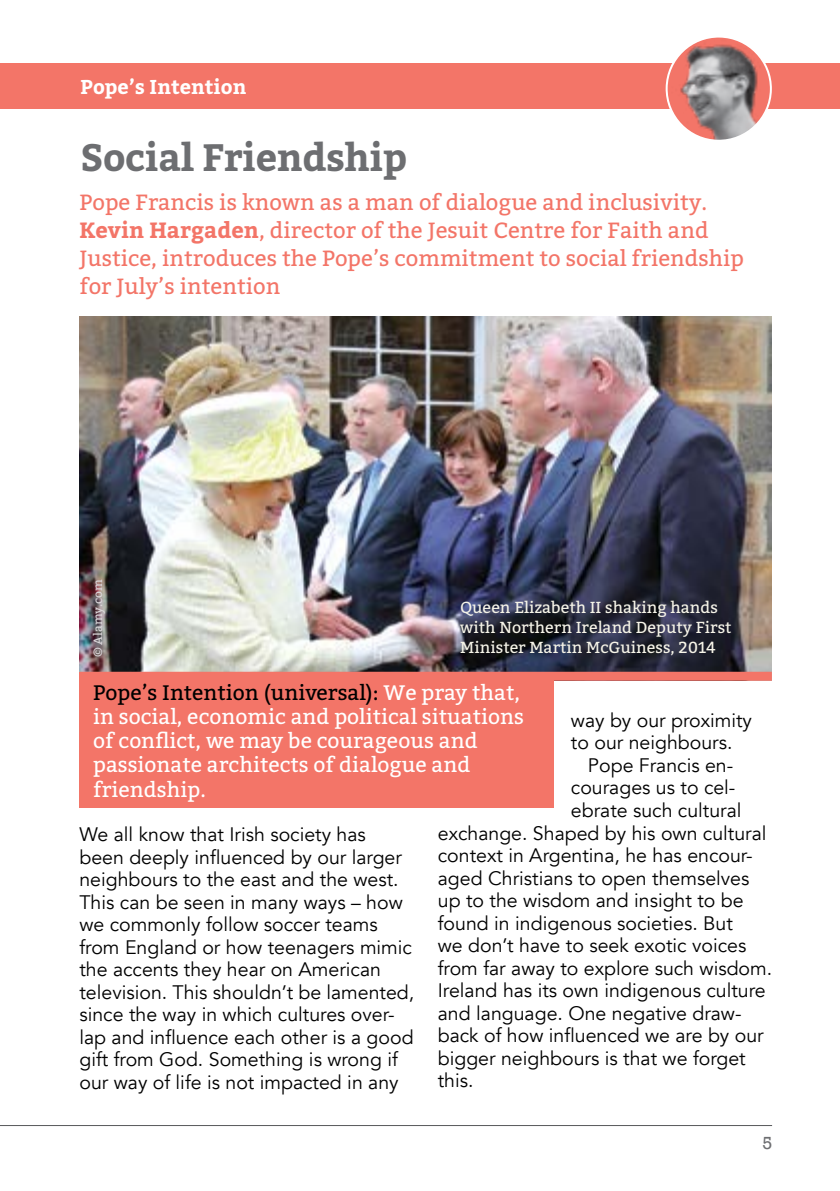
<style>
.page{position:relative;width:840px;height:1191px;background:#fff}
.page>*{position:absolute;margin:0;border:0;box-sizing:border-box;transform-origin:0 0}
.t1{font:700 38px "Bitter";letter-spacing:-.01em;color:#6d6e71}
.t2{font:22px/28px "Bitter";color:#f37568}
.t3{font:21px/24px "Bitter";color:#fff}
.t4{font:700 20px "Bitter";color:#fff}
.t5{font:19.6px/22.6px "Avenir";color:#000}
.t6{font:18px "Rockwell";color:#6d6e71}
.t7{font:16px/20px "Bitter";color:#f6f4e8}
.t8{font:12px "Bitter";color:#dbd7da}
.s1{font-weight:700}
.s2{color:#000}
</style>
<div class="page">
<img style="left:79px;top:316px;width:692px;height:356px">
<div style="left:0;top:63px;width:839px;height:46px;background:#f37568"></div>
<div style="left:79px;top:672px;width:474px;height:136px;background:#f37568"></div>
<hr style="left:0;top:1125px;width:771px;height:1px;background:#58595b">
<div style="left:80px;top:672px;width:691px;height:9px;background:#f37568"></div>
<img style="left:667px;top:38px;width:104px;height:101px">
<div style="left:664px;top:35px;width:108px;height:107px;border:2px solid #fff;border-radius:50%"></div>
<p class="t4" style="left:80px;top:73px;width:167px">Pope’s Intention</p>
<h1 class="t1" style="left:80px;top:132px;width:328px">Social Friendship</h1>
<p class="t2" style="left:79px;top:188px;width:665px">Pope Francis is known as a man of dialogue and inclusivity.<br><span class="s1">Kevin Hargaden</span>, director of the Jesuit Centre for Faith and Justice, introduces the Pope’s commitment to social friendship for July’s intention</p>
<p class="t8" style="left:90px;top:657px;width:80px;rotate:-90deg">© Alamy.com</p>
<p class="t7" style="left:460px;top:597px;width:272px">Queen Elizabeth II shaking hands with Northern Ireland Deputy First</p>
<p class="t7" style="left:460px;top:637px;width:257px">Minister Martin McGuiness, 2014</p>
<p class="t3" style="left:93px;top:681px;width:432px"><span class="s2">Pope’s Intention (universal):</span> We pray that, in social, economic and political situations of conflict, we may be courageous and passionate architects of dialogue and friendship.</p>
<p class="t5" style="left:570px;top:709px;width:182px">way by our proximity</p>
<p class="t5" style="left:570px;top:731px;width:163px">to our neighbours.</p>
<p class="t5" style="left:587px;top:754px;width:147px">Pope Francis en-</p>
<p class="t5" style="left:570px;top:777px;width:166px">courages us to cel-</p>
<p class="t5" style="left:570px;top:799px;width:172px">ebrate such cultural</p>
<p class="t5" style="left:437px;top:822px;width:330px">exchange. Shaped by his own cultural</p>
<p class="t5" style="left:437px;top:844px;width:316px">context in Argentina, he has encour-</p>
<p class="t5" style="left:437px;top:867px;width:313px">aged Christians to open themselves</p>
<p class="t5" style="left:437px;top:889px;width:307px">up to the wisdom and insight to be</p>
<p class="t5" style="left:437px;top:912px;width:296px">found in indigenous societies. But</p>
<p class="t5" style="left:437px;top:934px;width:310px">we don’t have to seek exotic voices</p>
<p class="t5" style="left:437px;top:957px;width:336px">from far away to explore such wisdom.</p>
<p class="t5" style="left:437px;top:979px;width:329px">Ireland has its own indigenous culture</p>
<p class="t5" style="left:437px;top:1002px;width:305px">and language. One negative draw-</p>
<p class="t5" style="left:437px;top:1024px;width:327px">back of how influenced we are by our</p>
<p class="t5" style="left:437px;top:1047px;width:309px">bigger neighbours is that we forget</p>
<p class="t5" style="left:437px;top:1069px;width:37px">this.</p>
<p class="t5" style="left:79px;top:823px;width:336px">We all know that Irish society has been deeply influenced by our larger neighbours to the east and the west.<br>This can be seen in many ways – how we commonly follow soccer teams from England or how teenagers mimic the accents they hear on American television. This shouldn’t be lamented, since the way in which cultures over&shy;lap and influence each other is a good gift from God. Something is wrong if our way of life is not impacted in any</p>
<p class="t6" style="left:761px;top:1132px;width:11px">5</p>
</div>
